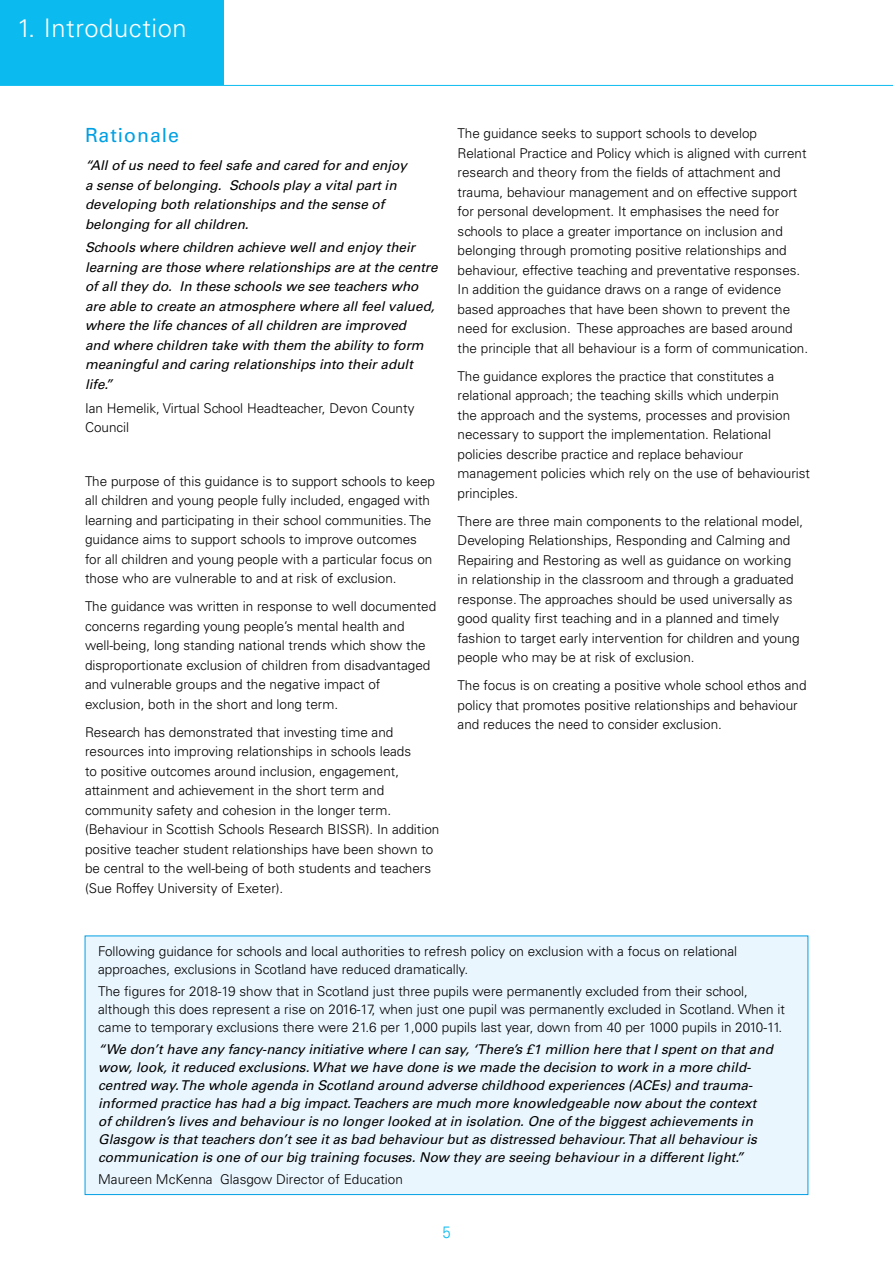
<style>
.page{position:relative;width:893px;height:1263px;background:#fff}
.page>*{position:absolute;margin:0;border:0;box-sizing:border-box;transform-origin:0 0}
.t1{font:300 25.5px "Univers";letter-spacing:.025em;color:#fff}
.t2{font:19.5px "Univers";letter-spacing:.05em;color:#009fe3}
.t3{font:300 16.5px "Univers";color:#0bbbef;scale:.9 1}
.t4{font:300 13.5px/19.5px "Univers";color:#000}
.t5{font:italic 13.5px/19.5px "Univers";color:#000}
</style>
<div class="page">
<div style="left:0;top:0;width:223px;height:85px;background:#0bbbef"></div>
<hr style="left:0;top:85px;width:893px;height:1px;background:#0bbbef">
<div style="left:85px;top:936px;width:723px;height:258px;background:#eaf6fe"></div>
<div style="left:85px;top:935px;width:723px;height:260px;border:1px solid #009fe3"></div>
<h1 class="t1" style="left:17px;top:13px;width:171px">1. Introduction</h1>
<h2 class="t2" style="left:85px;top:124px;width:96px">Rationale</h2>
<p class="t5" style="left:85px;top:156px;width:323px">“All of us need to feel safe and cared for and enjoy a sense of belonging. Schools play a vital part in developing both relationships and the sense of belonging for all children.</p>
<p class="t5" style="left:85px;top:238px;width:354px">Schools where children achieve well and enjoy their learning are those where relationships are at the centre of all they do. In these schools we see teachers who are able to create an atmosphere where all feel valued, where the life chances of all children are improved<br>and where children take with them the ability to form meaningful and caring relationships into their adult life.”</p>
<p class="t4" style="left:85px;top:398px;width:331px">Ian Hemelik, Virtual School Headteacher, Devon County<br>Council</p>
<p class="t4" style="left:85px;top:471px;width:351px">The purpose of this guidance is to support schools to keep all children and young people fully included, engaged with learning and participating in their school communities. The guidance aims to support schools to improve outcomes for all children and young people with a particular focus on those who are vulnerable to and at risk of exclusion.</p>
<p class="t4" style="left:85px;top:597px;width:353px">The guidance was written in response to well documented concerns regarding young people’s mental health and well-being, long standing national trends which show the disproportionate exclusion of children from disadvantaged and vulnerable groups and the negative impact of exclusion, both in the short and long term.</p>
<p class="t4" style="left:85px;top:722px;width:356px">Research has demonstrated that investing time and resources into improving relationships in schools leads<br>to positive outcomes around inclusion, engagement, attainment and achievement in the short term and community safety and cohesion in the longer term. (Behaviour in Scottish Schools Research BISSR). In addition positive teacher student relationships have been shown to be central to the well-being of both students and teachers (Sue Roffey University of Exeter).</p>
<p class="t4" style="left:458px;top:124px;width:352px">The guidance seeks to support schools to develop Relational Practice and Policy which is aligned with current research and theory from the fields of attachment and trauma, behaviour management and on effective support for personal development. It emphasises the need for schools to place a greater importance on inclusion and belonging through promoting positive relationships and behaviour, effective teaching and preventative responses.<br>In addition the guidance draws on a range of evidence based approaches that have been shown to prevent the need for exclusion. These approaches are based around the principle that all behaviour is a form of communication.</p>
<p class="t4" style="left:458px;top:366px;width:354px">The guidance explores the practice that constitutes a relational approach; the teaching skills which underpin<br>the approach and the systems, processes and provision necessary to support the implementation. Relational policies describe practice and replace behaviour management policies which rely on the use of behaviourist principles.</p>
<p class="t4" style="left:458px;top:511px;width:347px">There are three main components to the relational model, Developing Relationships, Responding and Calming and Repairing and Restoring as well as guidance on working in relationship in the classroom and through a graduated response. The approaches should be used universally as good quality first teaching and in a planned and timely fashion to target early intervention for children and young people who may be at risk of exclusion.</p>
<p class="t4" style="left:458px;top:675px;width:350px">The focus is on creating a positive whole school ethos and policy that promotes positive relationships and behaviour and reduces the need to consider exclusion.</p>
<p class="t4" style="left:98px;top:942px;width:640px;line-height:18px">Following guidance for schools and local authorities to refresh policy on exclusion with a focus on relational approaches, exclusions in Scotland have reduced dramatically.</p>
<p class="t4" style="left:98px;top:982px;width:688px;line-height:18px">The figures for 2018-19 show that in Scotland just three pupils were permanently excluded from their school, although this does represent a rise on 2016-17, when just one pupil was permanently excluded in Scotland. When it came to temporary exclusions there were 21.6 per 1,000 pupils last year, down from 40 per 1000 pupils in 2010-11.</p>
<p class="t5" style="left:98px;top:1040px;width:676px;line-height:18px">“We don’t have any fancy-nancy initiative where I can say, ‘There’s £1 million here that I spent on that and wow, look, it reduced exclusions. What we have done is we made the decision to work in a more child&shy;centred way.The whole agenda in Scotland around adverse childhood experiences (ACEs) and trauma&shy;informed practice has had a big impact.Teachers are much more knowledgeable now about the context<br>of children’s lives and behaviour is no longer looked at in isolation. One of the biggest achievements in Glasgow is that teachers don’t see it as bad behaviour but as distressed behaviour.That all behaviour is communication is one of our big training focuses. Now they are seeing behaviour in a different light.”</p>
<p class="t4" style="left:98px;top:1170px;width:306px">Maureen McKenna Glasgow Director of Education</p>
<p class="t3" style="left:442px;top:1222px;width:11px">5</p>
</div>
